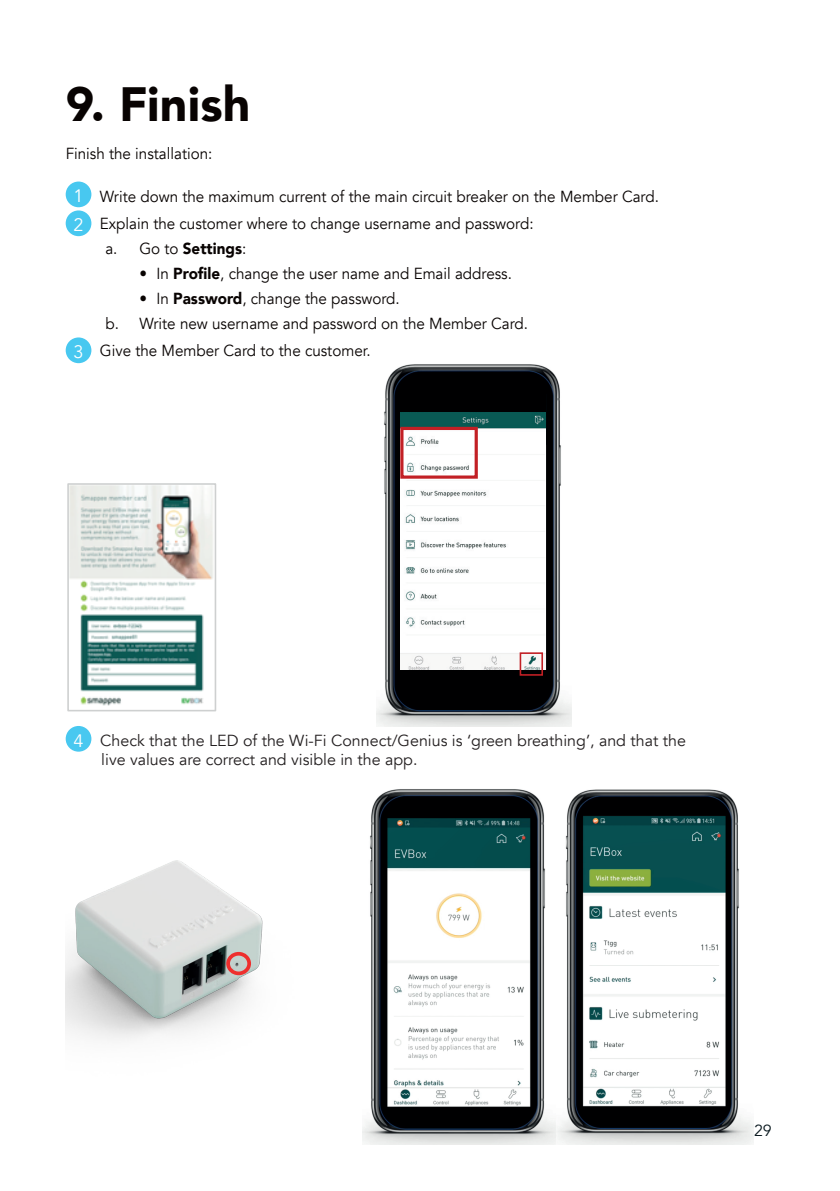
<style>
.page{position:relative;width:840px;height:1191px;background:#fff}
.page>*{position:absolute;margin:0;border:0;box-sizing:border-box;transform-origin:0 0}
.Chapter_Head{font:900 48px "Avenir";letter-spacing:.005em;color:#080302}
.t1{font:18px "Avenir";color:#fff}
.t2{font:16px "Avenir";color:#080302;scale:.95 1}
.t3{font:16px/19.2px "Avenir";color:#231f20}
.t4{font:900 16px "Avenir";color:#080302;scale:.95 1}
.t5{font:16px "Avenir";color:#0a191f}
.s1{font-weight:400}
.s2{font-weight:900}
</style>
<div class="page">
<div style="left:66px;top:181px;width:25px;height:26px;background:#48c8f0;border-radius:50%"></div>
<div style="left:66px;top:210px;width:25px;height:26px;background:#48c8f0;border-radius:50%"></div>
<div style="left:66px;top:337px;width:25px;height:26px;background:#48c8f0;border-radius:50%"></div>
<img style="left:376px;top:364px;width:194px;height:363px">
<img style="left:400px;top:412px;width:146px;height:280px">
<div style="left:396px;top:390px;width:149px;height:22px;background:#000001"></div>
<div style="left:400px;top:427px;width:77px;height:52px;border:3px solid #c22025"></div>
<div style="left:519px;top:652px;width:23px;height:23px;border:2px solid #c22025"></div>
<img style="left:70px;top:486px;width:143px;height:220px">
<div style="left:67px;top:483px;width:149px;height:228px;border:2px solid #ced0d0"></div>
<div style="left:66px;top:726px;width:25px;height:25px;background:#48c8f0;border-radius:50%"></div>
<img style="left:555px;top:789px;width:198px;height:355px">
<img style="left:362px;top:789px;width:193px;height:355px">
<img style="left:66px;top:789px;width:339px;height:314px">
<div style="left:226px;top:952px;width:25px;height:23px;border:4px solid #ee2f2d;border-radius:50%"></div>
<p class="Chapter_Head" style="left:66px;top:63px;width:186px">9. Finish</p>
<p class="t2" style="left:66px;top:144px;width:156px">Finish the installation:</p>
<p class="t1" style="left:73px;top:185px;width:12px">1</p>
<p class="t2" style="left:100px;top:186px;width:589px">Write down the maximum current of the main circuit breaker on the Member Card.</p>
<p class="t1" style="left:73px;top:214px;width:12px">2</p>
<p class="t2" style="left:100px;top:214px;width:458px">Explain the customer where to change username and password:</p>
<p class="t4" style="left:105px;top:235px;width:150px"><span class="s1">a. Go to</span> Settings<span class="s1">:</span></p>
<p class="t2" style="left:139px;top:264px;width:393px">• In <span class="s2">Profile</span>, change the user name and Email address.</p>
<p class="t2" style="left:139px;top:289px;width:275px">• In <span class="s2">Password</span>, change the password.</p>
<p class="t2" style="left:105px;top:313px;width:446px">b. Write new username and password on the Member Card.</p>
<p class="t1" style="left:73px;top:341px;width:12px">3</p>
<p class="t2" style="left:100px;top:341px;width:286px">Give the Member Card to the customer.</p>
<p class="t1" style="left:73px;top:729px;width:12px">4</p>
<p class="t3" style="left:100px;top:731px;width:587px">Check that the LED of the Wi-Fi Connect/Genius is ‘green breathing’, and that the live values are correct and visible in the app.</p>
<p class="t5" style="left:753px;top:1121px;width:19px">29</p>
</div>
